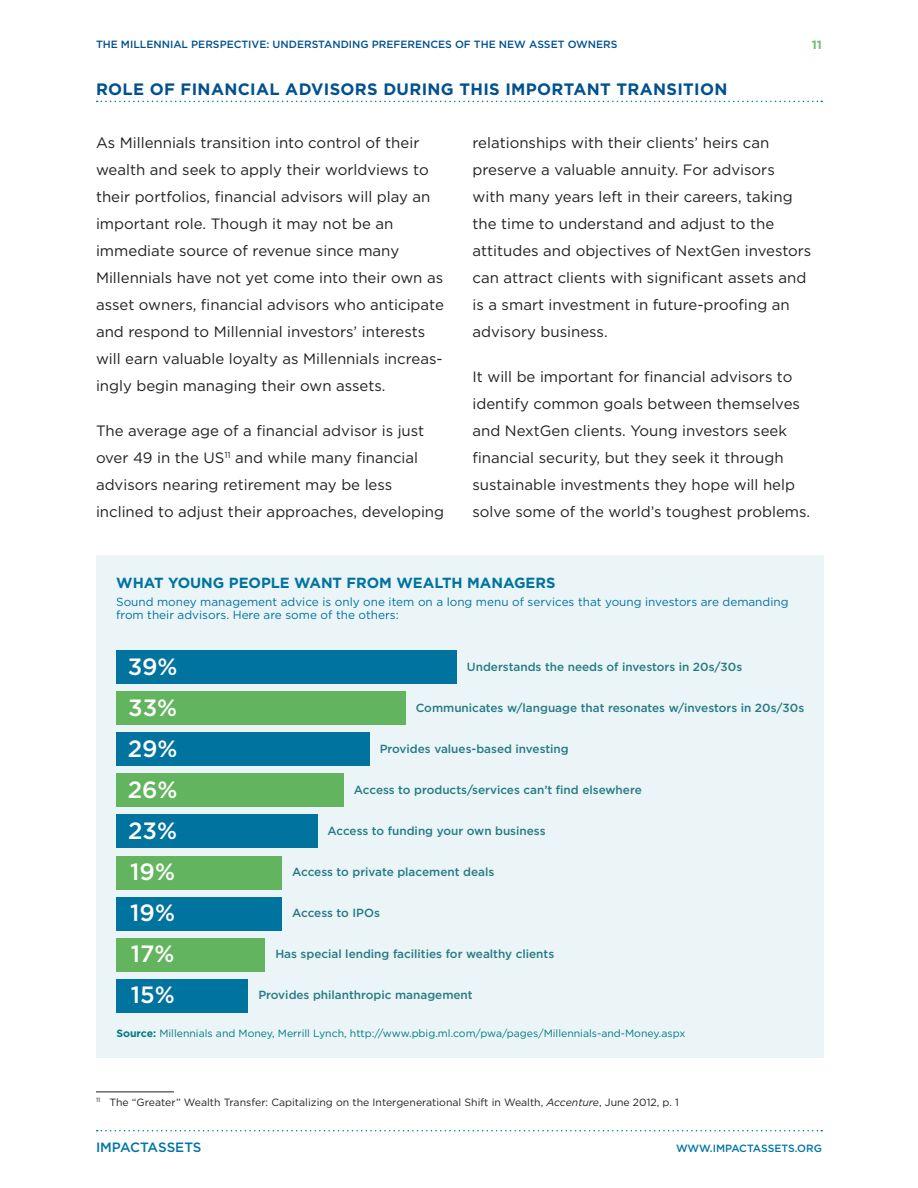
<style>
.page{position:relative;width:918px;height:1188px;background:#fff}
.page>*{position:absolute;margin:0;border:0;box-sizing:border-box;transform-origin:0 0}
.t1{font:500 23.55px/41px "Gotham";color:#fff}
.Head_1{font:700 16.5px "Gotham";letter-spacing:.02em;color:#015190}
.body_copy{font:15px/27px "Gotham";color:#231f20}
.t2{font:700 14.7px "Gotham";color:#00739f}
.t3{font:500 13.5px "Gotham";letter-spacing:-.01em;color:#0075a9}
.t4{font:700 12px "Gotham";color:#6bc067}
.t5{font:500 11.7px "Gotham";color:#257b84}
.t6{font:11.7px/12.8px "Gotham";color:#00739f}
.footnote{font:10.5px "Gotham";color:#007a85}
.footnote_rule_above{font:10.5px "Gotham";color:#231f20}
.t7{font:500 10.5px "Gotham";color:#015190}
.t8{font:500 10.5px "Gotham";letter-spacing:-.01em;color:#0075a9}
.s1{font-weight:700}
.s2{font-style:italic}
</style>
<div class="page">
<svg style="left:97px;top:1130px;width:725px;height:1px"></svg>
<div style="left:96px;top:555px;width:728px;height:502px;background:#ebf4f7"></div>
<div style="left:116px;top:651px;width:341px;height:33px;background:#00739f"></div>
<div style="left:116px;top:692px;width:289px;height:33px;background:#62b55e"></div>
<div style="left:116px;top:733px;width:253px;height:33px;background:#00739f"></div>
<div style="left:116px;top:774px;width:228px;height:33px;background:#62b55e"></div>
<div style="left:116px;top:815px;width:201px;height:33px;background:#00739f"></div>
<div style="left:116px;top:856px;width:166px;height:33px;background:#62b55e"></div>
<div style="left:116px;top:897px;width:166px;height:33px;background:#00739f"></div>
<div style="left:116px;top:979px;width:132px;height:33px;background:#00739f"></div>
<div style="left:116px;top:938px;width:149px;height:33px;background:#62b55e"></div>
<svg style="left:97px;top:101px;width:725px;height:1px"></svg>
<hr style="left:96px;top:1092px;width:78px;height:1px;background:#231f20">
<p class="t7" style="left:96px;top:39px;width:523px">THE MILLENNIAL PERSPECTIVE: UNDERSTANDING PREFERENCES OF THE NEW ASSET OWNERS</p>
<p class="Head_1" style="left:96px;top:79px;width:633px">ROLE OF FINANCIAL ADVISORS DURING THIS IMPORTANT TRANSITION</p>
<p class="t4" style="left:812px;top:37px;width:12px">11</p>
<p class="body_copy" style="left:96px;top:128px;width:349px">As Millennials transition into control of their wealth and seek to apply their worldviews to their portfolios, financial advisors will play an important role. Though it may not be an immediate source of revenue since many Millennials have not yet come into their own as asset owners, financial advisors who anticipate and respond to Millennial investors’ interests will earn valuable loyalty as Millennials increas&shy;ingly begin managing their own assets.</p>
<p class="body_copy" style="left:96px;top:416px;width:350px">The average age of a financial advisor is just over 49 in the US<sup>11</sup> and while many financial advisors nearing retirement may be less inclined to adjust their approaches, developing</p>
<p class="body_copy" style="left:472px;top:128px;width:340px">relationships with their clients’ heirs can preserve a valuable annuity. For advisors<br>with many years left in their careers, taking the time to understand and adjust to the attitudes and objectives of NextGen investors can attract clients with significant assets and is a smart investment in future-proofing an advisory business.</p>
<p class="body_copy" style="left:472px;top:362px;width:339px">It will be important for financial advisors to identify common goals between themselves and NextGen clients. Young investors seek financial security, but they seek it through sustainable investments they hope will help solve some of the world’s toughest problems.</p>
<p class="t2" style="left:116px;top:574px;width:441px">WHAT YOUNG PEOPLE WANT FROM WEALTH MANAGERS</p>
<p class="t6" style="left:116px;top:595px;width:674px">Sound money management advice is only one item on a long menu of services that young investors are demanding from their advisors. Here are some of the others:</p>
<p class="t1" style="left:128px;top:646px;width:51px">39%<br>33%<br>29%<br>26%<br>23%<br>19%<br>19%<br>17%<br>15%</p>
<p class="t5" style="left:467px;top:660px;width:277px">Understands the needs of investors in 20s/30s</p>
<p class="t5" style="left:416px;top:701px;width:390px">Communicates w/language that resonates w/investors in 20s/30s</p>
<p class="t5" style="left:380px;top:742px;width:191px">Provides values-based investing</p>
<p class="t5" style="left:354px;top:783px;width:289px">Access to products/services can’t find elsewhere</p>
<p class="t5" style="left:328px;top:824px;width:220px">Access to funding your own business</p>
<p class="t5" style="left:292px;top:865px;width:204px">Access to private placement deals</p>
<p class="t5" style="left:292px;top:906px;width:89px">Access to IPOs</p>
<p class="t5" style="left:275px;top:947px;width:280px">Has special lending facilities for wealthy clients</p>
<p class="t5" style="left:258px;top:988px;width:216px">Provides philanthropic management</p>
<p class="footnote" style="left:116px;top:1028px;width:571px"><span class="s1">Source:</span> Millennials and Money, Merrill Lynch, http://www.pbig.ml.com/pwa/pages/Millennials-and-Money.aspx</p>
<p class="footnote_rule_above" style="left:96px;top:1096px;width:584px"><sup>11</sup> The “Greater” Wealth Transfer: Capitalizing on the Intergenerational Shift in Wealth, <span class="s2">Accenture</span>, June 2012, p. 1</p>
<p class="t3" style="left:96px;top:1140px;width:107px">IMPACTASSETS</p>
<p class="t8" style="left:676px;top:1143px;width:147px">WWW.IMPACTASSETS.ORG</p>
</div>
